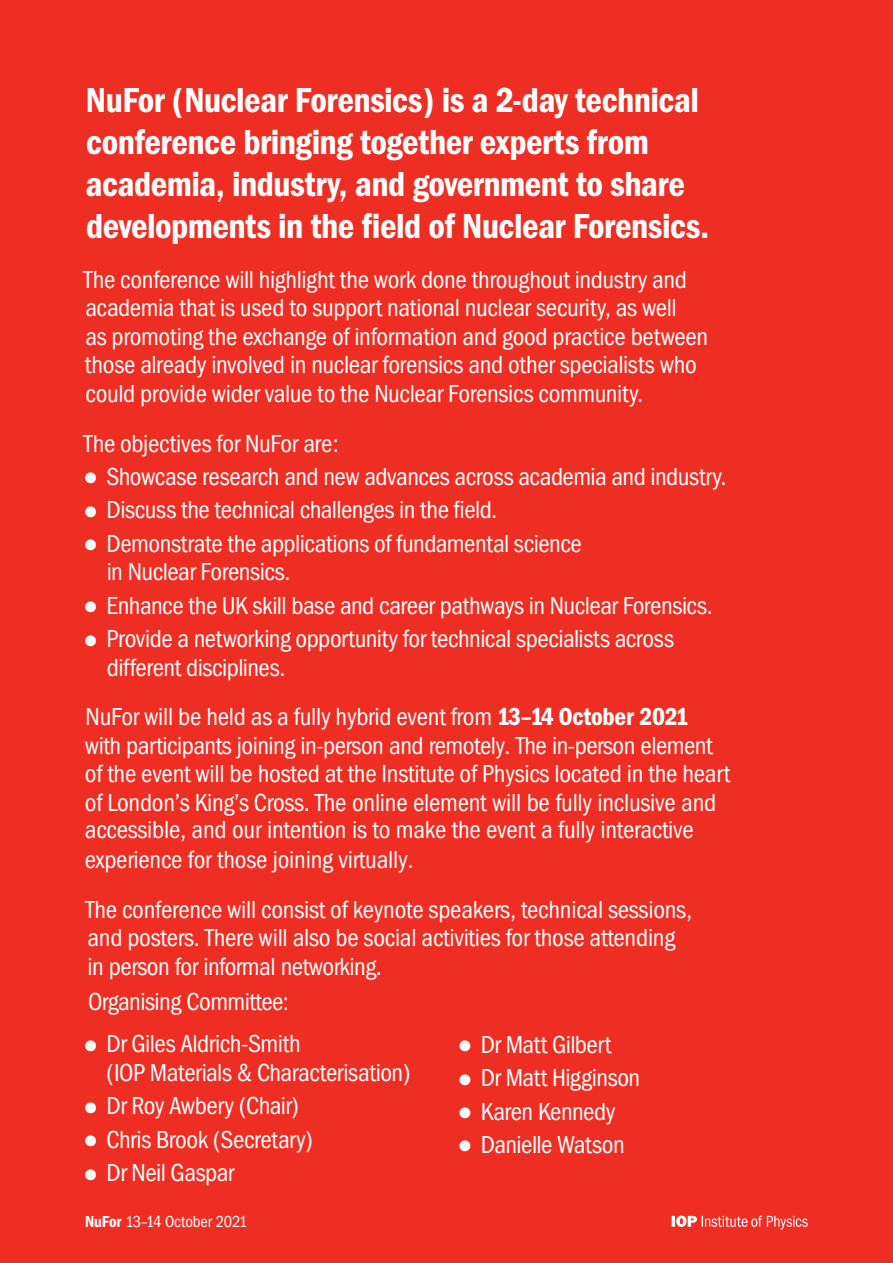
<style>
.page{position:relative;width:893px;height:1263px;background:#ee2e22}
.page>*{position:absolute;margin:0;border:0;box-sizing:border-box;transform-origin:0 0}
.t1{font:600 condensed 36px/42px "Franklin Gothic";letter-spacing:-.015em;color:#fff}
.t2{font:condensed 25.5px/28.5px "Franklin Gothic";letter-spacing:-.015em;color:#fff}
.t3{font:condensed 25.5px/26.8px "ITC Franklin Gothic Std";letter-spacing:-.01em;color:#fff}
.t4{font:condensed 16.5px "Franklin Gothic";letter-spacing:-.01em;color:#fff}
.s1{font-weight:600}
.s2{font-family:"Franklin Gothic"}
</style>
<div class="page">
<svg style="left:672px;top:1215px;width:136px;height:14px"></svg>
<h1 class="t1" style="left:86px;top:79px;width:625px">NuFor (Nuclear Forensics) is a 2-day technical conference bringing together experts from academia, industry, and government to share developments in the field of Nuclear Forensics.</h1>
<p class="t2" style="left:83px;top:265px;width:626px">The conference will highlight the work done throughout industry and academia that is used to support national nuclear security, as well<br>as promoting the exchange of information and good practice between those already involved in nuclear forensics and other specialists who could provide wider value to the Nuclear Forensics community.</p>
<p class="t2" style="left:83px;top:429px;width:257px">The objectives for NuFor are:</p>
<p class="t2" style="left:85px;top:462px;width:643px">● Showcase research and new advances across academia and industry.</p>
<p class="t2" style="left:85px;top:496px;width:414px">● Discuss the technical challenges in the field.</p>
<p class="t2" style="left:107px;top:529px;width:477px;text-indent:-22px">● Demonstrate the applications of fundamental science in Nuclear Forensics.</p>
<p class="t2" style="left:85px;top:591px;width:630px">● Enhance the UK skill base and career pathways in Nuclear Forensics.</p>
<p class="t2" style="left:107px;top:624px;width:569px;text-indent:-22px">● Provide a networking opportunity for technical specialists across different disciplines.</p>
<p class="t2" style="left:85px;top:703px;width:647px">NuFor will be held as a fully hybrid event from <span class="s1">13–14 October 2021 </span>with participants joining in-person and remotely. The in-person element of the event will be hosted at the Institute of Physics located in the heart</p>
<p class="t3" style="left:85px;top:789px;width:633px"><span class="s2">of London’s King’s Cross.</span> The online element will be fully inclusive and accessible, and our intention is to make the event a fully interactive</p>
<p class="t3" style="left:85px;top:846px;width:330px">experience for those joining virtually.</p>
<p class="t2" style="left:86px;top:895px;width:608px">The conference will consist of keynote speakers, technical sessions, and posters. There will also be social activities for those attending in person for informal networking.</p>
<p class="t3" style="left:88px;top:989px;width:203px">Organising Committee:</p>
<p class="t2" style="left:106px;top:1030px;width:306px;text-indent:-21px">● Dr Giles Aldrich-Smith<br>(IOP Materials &amp; Characterisation)</p>
<p class="t2" style="left:85px;top:1092px;width:216px">● Dr Roy Awbery (Chair)</p>
<p class="t2" style="left:85px;top:1125px;width:230px">● Chris Brook (Secretary)</p>
<p class="t2" style="left:85px;top:1158px;width:151px">● Dr Neil Gaspar</p>
<p class="t4" style="left:85px;top:1212px;width:164px"><span class="s1">NuFor</span> 13–14 October 2021</p>
<p class="t2" style="left:459px;top:1030px;width:154px">● Dr Matt Gilbert</p>
<p class="t2" style="left:459px;top:1064px;width:183px">● Dr Matt Higginson</p>
<p class="t2" style="left:459px;top:1097px;width:158px">● Karen Kennedy</p>
<p class="t2" style="left:459px;top:1130px;width:167px">● Danielle Watson</p>
</div>
